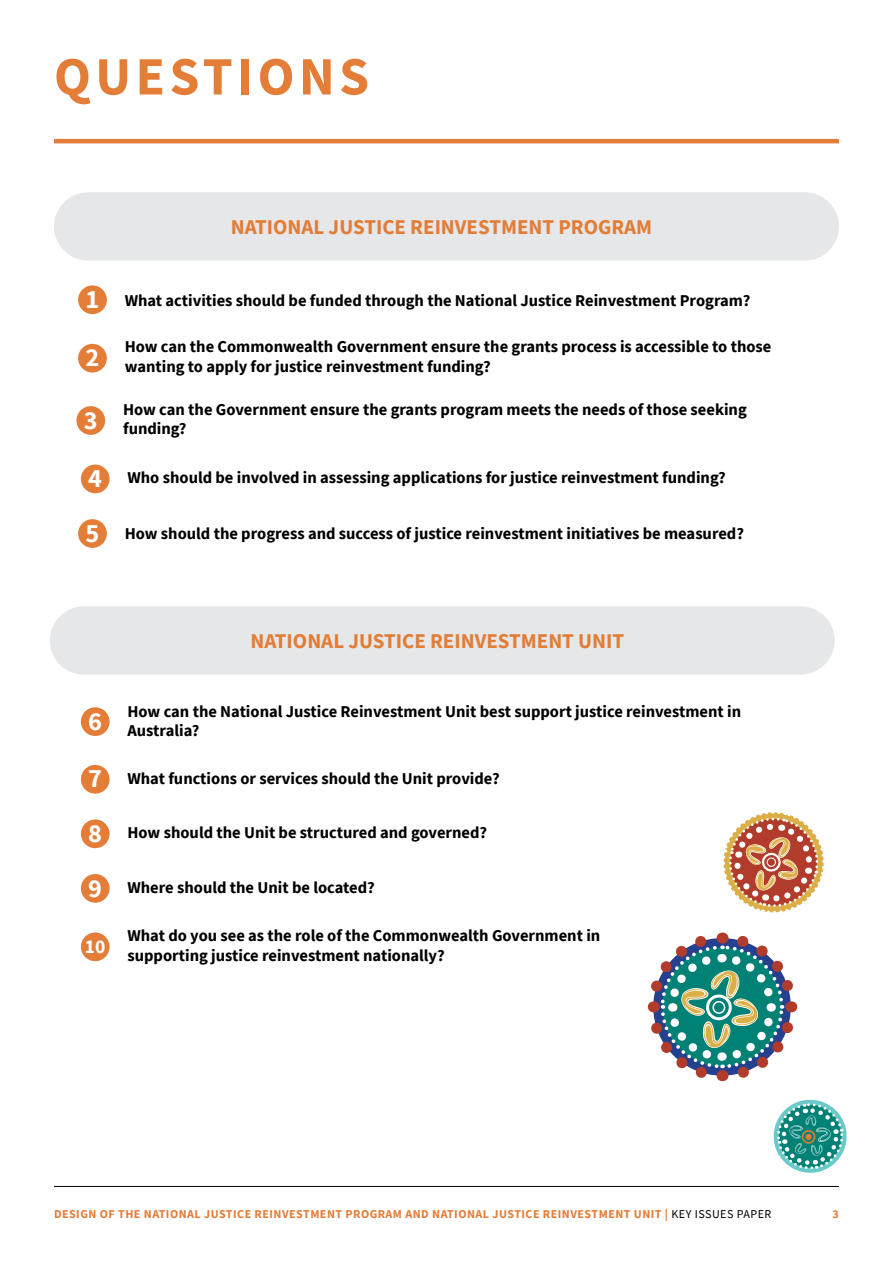
<style>
.page{position:relative;width:893px;height:1263px;background:#fff}
.page>*{position:absolute;margin:0;border:0;box-sizing:border-box;transform-origin:0 0}
.t1{font:700 54px "Source Sans Pro";letter-spacing:.08em;color:#e47d38}
.t2{font:700 21px "Source Sans Pro";color:#e27d36}
.t3{font:700 19.5px "Source Sans Pro";color:#fff}
.t4{font:700 16.5px/19.8px "Source Sans Pro";color:#000}
.t5{font:700 12px "Source Sans Pro";letter-spacing:.04em;color:#e47d38}
.s1{font-size:26.25px;color:#fff}
.s2{font-weight:400;color:#000}
</style>
<div class="page">
<div style="left:54px;top:192px;width:785px;height:69px;background:#e6e7e8;border-radius:34px"></div>
<hr style="left:54px;top:1186px;width:785px;height:1px;background:#000">
<hr style="left:54px;top:139px;width:785px;height:4px;background:#e47d38">
<div style="left:78px;top:285px;width:29px;height:29px;background:#e47d38;border-radius:50%"></div>
<div style="left:78px;top:344px;width:29px;height:29px;background:#e47d38;border-radius:50%"></div>
<div style="left:50px;top:606px;width:785px;height:69px;background:#e6e7e8;border-radius:34px"></div>
<svg style="left:647px;top:932px;width:151px;height:150px"></svg>
<div style="left:706px;top:994px;width:26px;height:26px;border:3px solid #fff;border-radius:50%"></div>
<div style="left:712px;top:1001px;width:13px;height:13px;border:2px solid #fff;border-radius:50%"></div>
<svg style="left:723px;top:812px;width:101px;height:101px"></svg>
<svg style="left:773px;top:1099px;width:74px;height:74px"></svg>
<div style="left:76px;top:406px;width:29px;height:29px;background:#e47d38;border-radius:50%"></div>
<div style="left:81px;top:465px;width:29px;height:28px;background:#e47d38;border-radius:50%"></div>
<div style="left:78px;top:519px;width:29px;height:29px;background:#e47d38;border-radius:50%"></div>
<div style="left:81px;top:707px;width:29px;height:29px;background:#e47d38;border-radius:50%"></div>
<div style="left:81px;top:765px;width:29px;height:29px;background:#e47d38;border-radius:50%"></div>
<div style="left:81px;top:819px;width:29px;height:29px;background:#e47d38;border-radius:50%"></div>
<div style="left:81px;top:932px;width:29px;height:29px;background:#e47d38;border-radius:50%"></div>
<div style="left:81px;top:874px;width:29px;height:29px;background:#e47d38;border-radius:50%"></div>
<h1 class="t1" style="left:54px;top:40px;width:317px">QUESTIONS</h1>
<p class="t2" style="left:231px;top:212px;width:423px">NATIONAL JUSTICE REINVESTMENT PROGRAM</p>
<p class="t4" style="left:86px;top:290px;width:666px"><span class="s1">1</span> What activities should be funded through the National Justice Reinvestment Program?</p>
<p class="t4" style="left:86px;top:337px;width:687px;text-indent:39px">How can the Commonwealth Government ensure the grants process is accessible to those<br><sup>2</sup> wanting to apply for justice reinvestment funding?</p>
<p class="t4" style="left:84px;top:399px;width:664px;text-indent:39px">How can the Government ensure the grants program meets the needs of those seeking<br><sup>3</sup> funding?</p>
<p class="t4" style="left:88px;top:467px;width:639px"><span class="s1">4</span> Who should be involved in assessing applications for justice reinvestment funding?</p>
<p class="t4" style="left:86px;top:523px;width:660px"><span class="s1">5</span> How should the progress and success of justice reinvestment initiatives be measured?</p>
<p class="t2" style="left:250px;top:626px;width:375px">NATIONAL JUSTICE REINVESTMENT UNIT</p>
<p class="t4" style="left:88px;top:701px;width:654px;text-indent:39px">How can the National Justice Reinvestment Unit best support justice reinvestment in<br><sup>6</sup> Australia?</p>
<p class="t4" style="left:88px;top:769px;width:413px"><span class="s1">7</span> What functions or services should the Unit provide?</p>
<p class="t4" style="left:88px;top:823px;width:400px"><span class="s1">8</span> How should the Unit be structured and governed?</p>
<p class="t4" style="left:88px;top:877px;width:288px"><span class="s1">9</span> Where should the Unit be located?</p>
<p class="t3" style="left:85px;top:933px;width:22px">10</p>
<p class="t4" style="left:127px;top:925px;width:474px">What do you see as the role of the Commonwealth Government in supporting justice reinvestment nationally?</p>
<p class="t5" style="left:54px;top:1206px;width:719px">DESIGN OF THE NATIONAL JUSTICE REINVESTMENT PROGRAM AND NATIONAL JUSTICE REINVESTMENT UNIT | <span class="s2">KEY ISSUES PAPER</span></p>
<p class="t5" style="left:833px;top:1206px;width:8px">3</p>
</div>
